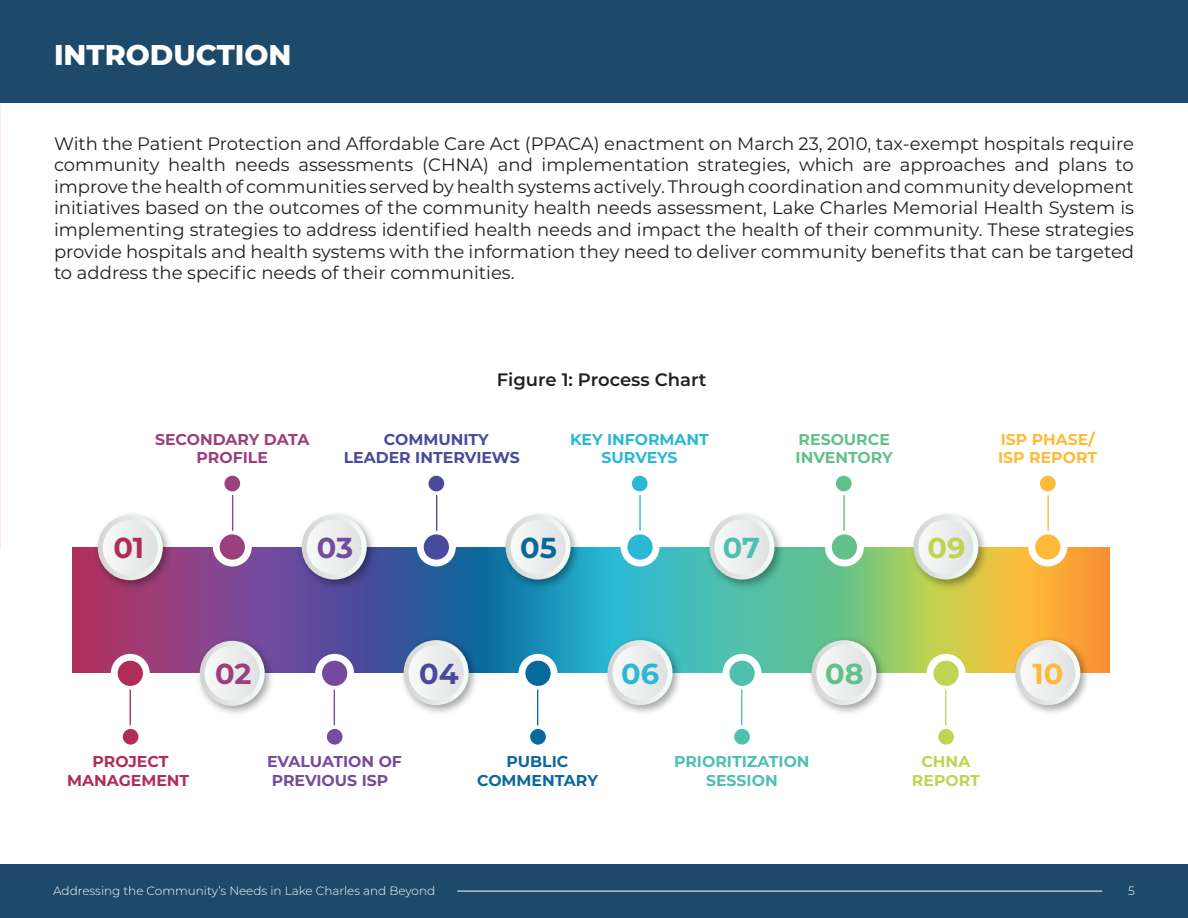
<style>
.page{position:relative;width:1188px;height:918px;background:#fff}
.page>*{position:absolute;margin:0;border:0;box-sizing:border-box;transform-origin:0 0}
.t1{font:700 28.8px "Montserrat";color:#b02d59}
.t2{font:700 28.8px "Montserrat";color:#9a407d}
.t3{font:700 28.8px "Montserrat";color:#484a9b}
.t4{font:700 28.8px "Montserrat";color:#2ab9d5}
.t5{font:700 28.8px "Montserrat";color:#62c08b}
.t6{font:700 28.8px "Montserrat";color:#febb39}
.t7{font:700 28.8px "Montserrat";color:#754b9f}
.t8{font:700 28.8px "Montserrat";color:#0a699c}
.t9{font:700 28.8px "Montserrat";color:#4fc0ae}
.t10{font:700 28.8px "Montserrat";color:#bfd452}
.t11{font:800 28.5px "Montserrat";color:#fff}
.t12{font:18px/21.6px "Montserrat";color:#231f20;text-align:justify}
.t13{font:600 18px "Montserrat";color:#231f20}
.t14{font:700 15.75px/18.9px "Montserrat";color:#484a9b;text-align:center}
.t15{font:700 15.75px/18.9px "Montserrat";color:#754b9f;text-align:center}
.t16{font:700 15.75px/18.9px "Montserrat";color:#4fc0ae;text-align:center}
.t17{font:700 15.75px/18.9px "Montserrat";color:#9a407d;text-align:center}
.t18{font:700 15.75px/18.9px "Montserrat";color:#2ab9d5;text-align:center}
.t19{font:700 15.75px/18.9px "Montserrat";color:#febb39}
.t20{font:700 15.75px/18.9px "Montserrat";color:#b02d59;text-align:center}
.t21{font:700 15.75px/18.9px "Montserrat";color:#62c08b}
.t22{font:700 15.75px/18.9px "Montserrat";color:#0a699c;text-align:center}
.t23{font:700 15.75px/18.9px "Montserrat";color:#bfd452;text-align:center}
.t24{font:300 12px "Montserrat";color:#fff}
</style>
<div class="page">
<div style="left:0;top:864px;width:1188px;height:54px;background:#1d496b"></div>
<hr style="left:457px;top:891px;width:645px;height:1px;background:#fff">
<img style="left:0;top:0;width:1px;height:549px">
<div style="left:0;top:0;width:1188px;height:102px;background:#1d496b"></div>
<svg style="left:73px;top:547px;width:1037px;height:126px;background:#738989"></svg>
<img style="left:91px;top:514px;width:86px;height:81px">
<div style="left:100px;top:518px;width:60px;height:60px;background:#ecedee;border-radius:30px"></div>
<div style="left:98px;top:515px;width:65px;height:65px;border:5px solid #fff;border-radius:50%"></div>
<img style="left:193px;top:634px;width:86px;height:80px">
<div style="left:202px;top:643px;width:60px;height:60px;background:#ecedee;border-radius:30px"></div>
<div style="left:200px;top:641px;width:65px;height:65px;border:5px solid #fff;border-radius:50%"></div>
<img style="left:397px;top:633px;width:86px;height:80px">
<div style="left:406px;top:643px;width:60px;height:60px;background:#ecedee;border-radius:30px"></div>
<div style="left:404px;top:640px;width:65px;height:65px;border:5px solid #fff;border-radius:50%"></div>
<img style="left:499px;top:514px;width:86px;height:80px">
<div style="left:508px;top:517px;width:60px;height:60px;background:#ecedee;border-radius:30px"></div>
<div style="left:506px;top:515px;width:65px;height:65px;border:5px solid #fff;border-radius:50%"></div>
<img style="left:601px;top:633px;width:86px;height:80px">
<div style="left:610px;top:643px;width:60px;height:60px;background:#ecedee;border-radius:30px"></div>
<div style="left:608px;top:640px;width:65px;height:65px;border:5px solid #fff;border-radius:50%"></div>
<img style="left:703px;top:514px;width:86px;height:80px">
<div style="left:712px;top:517px;width:60px;height:60px;background:#ecedee;border-radius:30px"></div>
<div style="left:710px;top:515px;width:64px;height:65px;border:5px solid #fff;border-radius:50%"></div>
<img style="left:805px;top:633px;width:86px;height:80px">
<div style="left:814px;top:643px;width:60px;height:60px;background:#ecedee;border-radius:30px"></div>
<div style="left:811px;top:640px;width:65px;height:65px;border:5px solid #fff;border-radius:50%"></div>
<img style="left:906px;top:514px;width:87px;height:80px">
<div style="left:916px;top:517px;width:60px;height:60px;background:#ecedee;border-radius:30px"></div>
<div style="left:913px;top:515px;width:65px;height:65px;border:5px solid #fff;border-radius:50%"></div>
<img style="left:1008px;top:633px;width:87px;height:80px">
<div style="left:1018px;top:643px;width:60px;height:60px;background:#eceded;border-radius:30px"></div>
<div style="left:1015px;top:640px;width:65px;height:65px;border:5px solid #fff;border-radius:50%"></div>
<img style="left:295px;top:514px;width:86px;height:80px">
<div style="left:304px;top:517px;width:60px;height:60px;background:#ecedee;border-radius:30px"></div>
<div style="left:302px;top:515px;width:65px;height:65px;border:5px solid #fff;border-radius:50%"></div>
<div style="left:111px;top:654px;width:39px;height:39px;background:#fff;border-radius:50%"></div>
<div style="left:118px;top:661px;width:25px;height:25px;background:#b02d59;border-radius:50%"></div>
<div style="left:123px;top:729px;width:15px;height:16px;background:#b02d59;border-radius:50%"></div>
<div style="left:213px;top:528px;width:39px;height:38px;background:#fff;border-radius:50%"></div>
<div style="left:220px;top:534px;width:25px;height:26px;background:#9a407d;border-radius:50%"></div>
<div style="left:417px;top:528px;width:39px;height:38px;background:#fff;border-radius:50%"></div>
<div style="left:424px;top:534px;width:25px;height:26px;background:#484a9b;border-radius:50%"></div>
<div style="left:621px;top:528px;width:38px;height:38px;background:#fff;border-radius:50%"></div>
<div style="left:627px;top:534px;width:26px;height:26px;background:#2ab9d5;border-radius:50%"></div>
<div style="left:825px;top:528px;width:39px;height:38px;background:#fff;border-radius:50%"></div>
<div style="left:832px;top:534px;width:25px;height:26px;background:#62c08b;border-radius:50%"></div>
<div style="left:1028px;top:528px;width:39px;height:38px;background:#fff;border-radius:50%"></div>
<div style="left:1035px;top:534px;width:25px;height:26px;background:#febb39;border-radius:50%"></div>
<div style="left:315px;top:654px;width:39px;height:39px;background:#fff;border-radius:50%"></div>
<div style="left:322px;top:661px;width:25px;height:25px;background:#754b9f;border-radius:50%"></div>
<div style="left:519px;top:654px;width:38px;height:39px;background:#fff;border-radius:50%"></div>
<div style="left:525px;top:661px;width:26px;height:25px;background:#0a699c;border-radius:50%"></div>
<div style="left:723px;top:654px;width:39px;height:39px;background:#fff;border-radius:50%"></div>
<div style="left:729px;top:661px;width:26px;height:25px;background:#4fc0ae;border-radius:50%"></div>
<div style="left:927px;top:654px;width:39px;height:39px;background:#fff;border-radius:50%"></div>
<div style="left:933px;top:661px;width:26px;height:25px;background:#bfd452;border-radius:50%"></div>
<hr style="left:130px;top:690px;width:1px;height:35px;background:#b02d59">
<div style="left:224px;top:476px;width:16px;height:15px;background:#9a407d;border-radius:50%"></div>
<hr style="left:232px;top:496px;width:1px;height:34px;background:#9a407d">
<div style="left:428px;top:476px;width:16px;height:15px;background:#484a9b;border-radius:50%"></div>
<hr style="left:436px;top:496px;width:1px;height:34px;background:#484a9b">
<div style="left:632px;top:476px;width:16px;height:15px;background:#2ab9d5;border-radius:50%"></div>
<hr style="left:639px;top:496px;width:2px;height:34px;background:#2ab9d5">
<div style="left:836px;top:476px;width:16px;height:15px;background:#62c08b;border-radius:50%"></div>
<hr style="left:843px;top:496px;width:2px;height:34px;background:#62c08b">
<div style="left:1040px;top:476px;width:16px;height:15px;background:#febb39;border-radius:50%"></div>
<hr style="left:1047px;top:496px;width:2px;height:34px;background:#febb39">
<div style="left:327px;top:729px;width:16px;height:16px;background:#754b9f;border-radius:50%"></div>
<hr style="left:334px;top:690px;width:1px;height:35px;background:#754b9f">
<div style="left:530px;top:729px;width:16px;height:16px;background:#0a699c;border-radius:50%"></div>
<hr style="left:537px;top:690px;width:1px;height:35px;background:#0a699c">
<div style="left:734px;top:729px;width:16px;height:16px;background:#4fc0ae;border-radius:50%"></div>
<hr style="left:741px;top:690px;width:1px;height:35px;background:#4fc0ae">
<div style="left:938px;top:729px;width:16px;height:16px;background:#bfd452;border-radius:50%"></div>
<hr style="left:945px;top:690px;width:1px;height:35px;background:#bfd452">
<p class="t11" style="left:54px;top:34px;width:239px">INTRODUCTION</p>
<p class="t12" style="left:54px;top:132px;width:1082px">With the Patient Protection and Affordable Care Act (PPACA) enactment on March 23, 2010, tax-exempt hospitals require community health needs assessments (CHNA) and implementation strategies, which are approaches and plans to improve the health of communities served by health systems actively. Through coordination and community development initiatives based on the outcomes of the community health needs assessment, Lake Charles Memorial Health System is implementing strategies to address identified health needs and impact the health of their community. These strategies provide hospitals and health systems with the information they need to deliver community benefits that can be targeted to address the specific needs of their communities.</p>
<p class="t17" style="left:155px;top:429px;width:156px">SECONDARY DATA<br>PROFILE</p>
<p class="t13" style="left:497px;top:367px;width:211px">Figure 1: Process Chart</p>
<p class="t14" style="left:344px;top:429px;width:178px">COMMUNITY<br>LEADER INTERVIEWS</p>
<p class="t18" style="left:570px;top:429px;width:141px">KEY INFORMANT<br>SURVEYS</p>
<p class="t21" style="left:796px;top:429px;width:99px">RESOURCE<br>INVENTORY</p>
<p class="t1" style="left:113px;top:527px;width:32px">01</p>
<p class="t7" style="left:317px;top:527px;width:38px">03</p>
<p class="t8" style="left:520px;top:527px;width:38px">05</p>
<p class="t9" style="left:723px;top:527px;width:39px">07</p>
<p class="t10" style="left:927px;top:527px;width:39px">09</p>
<p class="t19" style="left:998px;top:429px;width:100px">ISP PHASE/<br>ISP REPORT</p>
<p class="t2" style="left:215px;top:653px;width:38px">02</p>
<p class="t3" style="left:419px;top:653px;width:41px">04</p>
<p class="t4" style="left:621px;top:653px;width:39px">06</p>
<p class="t5" style="left:825px;top:653px;width:40px">08</p>
<p class="t6" style="left:1033px;top:653px;width:32px">10</p>
<p class="t20" style="left:67px;top:751px;width:124px">PROJECT<br>MANAGEMENT</p>
<p class="t15" style="left:267px;top:751px;width:136px">EVALUATION OF<br>PREVIOUS ISP</p>
<p class="t22" style="left:477px;top:751px;width:122px">PUBLIC<br>COMMENTARY</p>
<p class="t16" style="left:674px;top:751px;width:137px">PRIORITIZATION<br>SESSION</p>
<p class="t23" style="left:912px;top:751px;width:69px">CHNA<br>REPORT</p>
<p class="t24" style="left:53px;top:883px;width:384px">Addressing the Community’s Needs in Lake Charles and Beyond</p>
<p class="t24" style="left:1128px;top:883px;width:8px">5</p>
</div>
